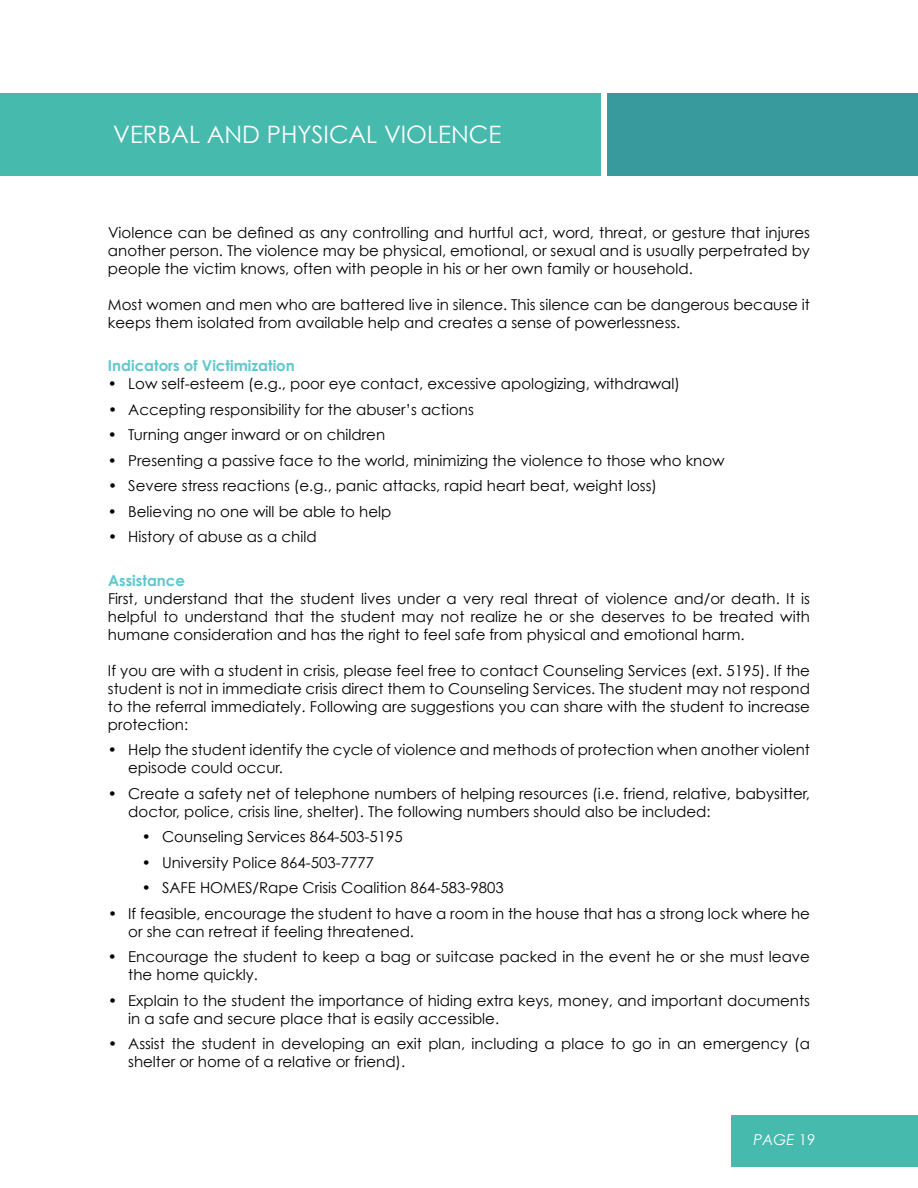
<style>
.page{position:relative;width:918px;height:1188px;background:#fff}
.page>*{position:absolute;margin:0;border:0;box-sizing:border-box;transform-origin:0 0}
.t1{font:24px "Century Gothic";color:#fff}
.t2{font:15px/18px "Century Gothic";color:#000}
.t3{font:700 15px "Century Gothic";color:#5fc7cc}
.t4{font:italic 15px "Century Gothic";color:#fff}
.s1{font-style:normal}
</style>
<div class="page">
<div style="left:731px;top:1115px;width:187px;height:51px;background:#47baae"></div>
<div style="left:0;top:93px;width:601px;height:83px;background:#47baae"></div>
<div style="left:608px;top:93px;width:310px;height:83px;background:#399a9e"></div>
<h1 class="t1" style="left:113px;top:120px;width:389px">VERBAL AND PHYSICAL VIOLENCE</h1>
<p class="t2" style="left:108px;top:223px;width:703px;text-align:justify">Violence can be defined as any controlling and hurtful act, word, threat, or gesture that injures another person. The violence may be physical, emotional, or sexual and is usually perpetrated by people the victim knows, often with people in his or her own family or household.</p>
<p class="t2" style="left:108px;top:295px;width:704px">Most women and men who are battered live in silence. This silence can be dangerous because it keeps them isolated from available help and creates a sense of powerlessness.</p>
<p class="t3" style="left:108px;top:356px;width:188px">Indicators of Victimization</p>
<p class="t2" style="left:108px;top:375px;width:574px">• Low self-esteem (e.g., poor eye contact, excessive apologizing, withdrawal)</p>
<p class="t2" style="left:108px;top:400px;width:367px">• Accepting responsibility for the abuser’s actions</p>
<p class="t2" style="left:108px;top:426px;width:279px">• Turning anger inward or on children</p>
<p class="t2" style="left:108px;top:451px;width:618px">• Presenting a passive face to the world, minimizing the violence to those who know</p>
<p class="t2" style="left:108px;top:477px;width:551px">• Severe stress reactions (e.g., panic attacks, rapid heart beat, weight loss)</p>
<p class="t2" style="left:108px;top:502px;width:285px">• Believing no one will be able to help</p>
<p class="t2" style="left:108px;top:528px;width:210px">• History of abuse as a child</p>
<p class="t3" style="left:108px;top:571px;width:79px">Assistance</p>
<p class="t2" style="left:108px;top:589px;width:704px;text-align:justify">First, understand that the student lives under a very real threat of violence and/or death. It is helpful to understand that the student may not realize he or she deserves to be treated with humane consideration and has the right to feel safe from physical and emotional harm.</p>
<p class="t2" style="left:108px;top:661px;width:704px;text-align:justify">If you are with a student in crisis, please feel free to contact Counseling Services (ext. 5195). If the student is not in immediate crisis direct them to Counseling Services. The student may not respond to the referral immediately. Following are suggestions you can share with the student to increase protection:</p>
<p class="t2" style="left:128px;top:741px;width:683px;text-indent:-20px">• Help the student identify the cycle of violence and methods of protection when another violent episode could occur.</p>
<p class="t2" style="left:128px;top:784px;width:683px;text-indent:-20px">• Create a safety net of telephone numbers of helping resources (i.e. friend, relative, babysitter, doctor, police, crisis line, shelter). The following numbers should also be included:</p>
<p class="t2" style="left:142px;top:828px;width:263px">• Counseling Services 864-503-5195</p>
<p class="t2" style="left:142px;top:853px;width:234px">• University Police 864-503-7777</p>
<p class="t2" style="left:142px;top:879px;width:363px">• SAFE HOMES/Rape Crisis Coalition 864-583-9803</p>
<p class="t2" style="left:128px;top:904px;width:683px;text-indent:-20px">• If feasible, encourage the student to have a room in the house that has a strong lock where he or she can retreat if feeling threatened.</p>
<p class="t2" style="left:128px;top:948px;width:683px;text-indent:-20px">• Encourage the student to keep a bag or suitcase packed in the event he or she must leave the home quickly.</p>
<p class="t2" style="left:128px;top:991px;width:683px;text-indent:-20px">• Explain to the student the importance of hiding extra keys, money, and important documents in a safe and secure place that is easily accessible.</p>
<p class="t2" style="left:128px;top:1035px;width:683px;text-indent:-20px">• Assist the student in developing an exit plan, including a place to go in an emergency (a shelter or home of a relative or friend).</p>
<p class="t4" style="left:754px;top:1131px;width:63px">PAGE <span class="s1">19</span></p>
</div>
